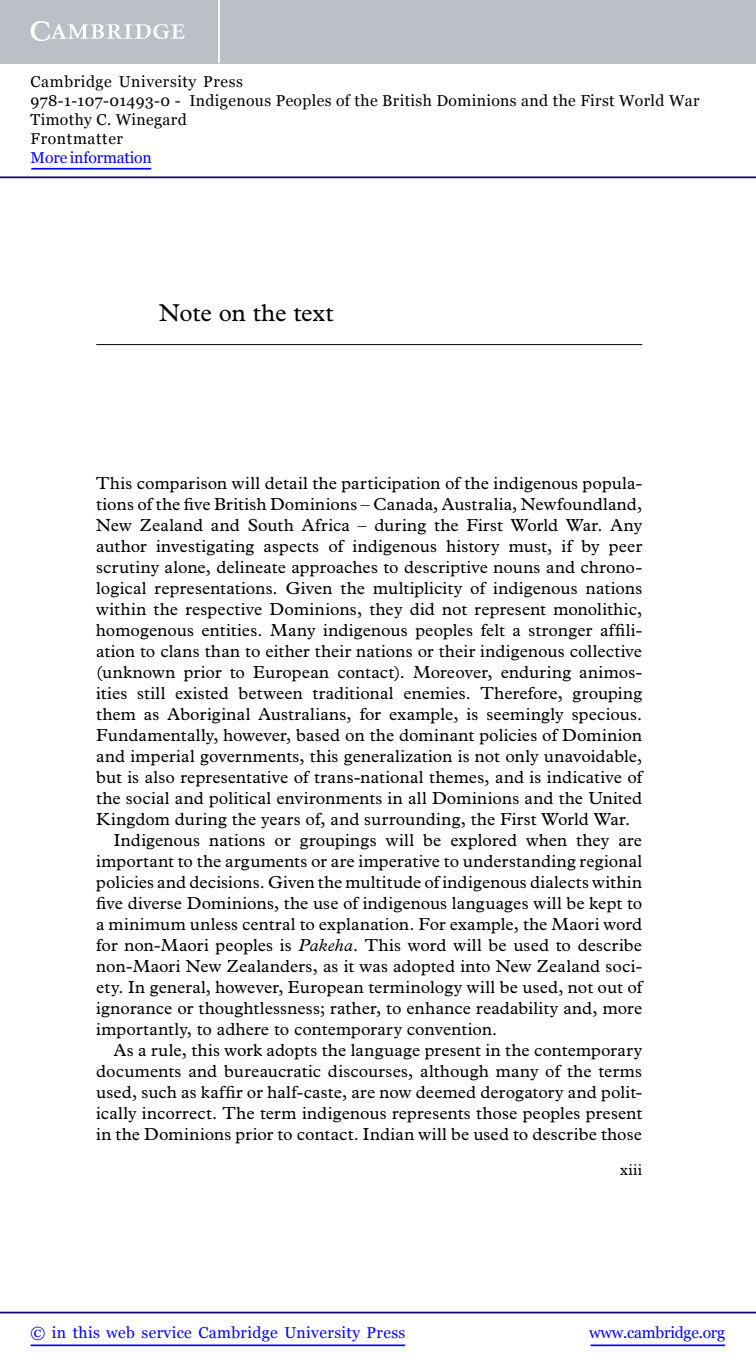
<style>
.page{position:relative;width:756px;height:1371px;background:#fff}
.page>*{position:absolute;margin:0;border:0;box-sizing:border-box;transform-origin:0 0}
.t1{font:24.5px "Plantin Std";letter-spacing:-.01em;color:#000}
.t2{font:17.5px "Plantin Std";letter-spacing:.01em;color:#000}
.t3{font:15.75px/18.9px "Georgia";letter-spacing:.025em;color:#000}
.t4{font:15.75px "Georgia";letter-spacing:.025em;color:#00f}
.t5{font:15.75px "Georgia";letter-spacing:-.015em;color:#00f}
.t6{font:15.75px "Georgia";letter-spacing:-.01em;color:#00f}
.t7{font:15.75px "Plantin Std";color:#000}
.s1{font-style:italic}
</style>
<div class="page">
<hr style="left:591px;top:1344px;width:134px;height:1px;background:#00f">
<hr style="left:0;top:1311px;width:756px;height:2px;background:#150666">
<hr style="left:31px;top:1344px;width:374px;height:1px;background:#00f">
<div style="left:0;top:0;width:756px;height:63px;background:#bac0c6"></div>
<svg style="left:31px;top:21px;width:154px;height:20px"></svg>
<hr style="left:218px;top:0;width:2px;height:63px;background:#fff">
<hr style="left:0;top:176px;width:756px;height:2px;background:#150666">
<hr style="left:31px;top:168px;width:120px;height:1px;background:#00f">
<hr style="left:96px;top:344px;width:546px;height:1px;background:#000">
<p class="t3" style="left:31px;top:72px;width:671px">Cambridge University Press<br>978-1-107-01493-0 - Indigenous Peoples of the British Dominions and the First World War Timothy C. Winegard<br>Frontmatter</p>
<p class="t6" style="left:31px;top:148px;width:123px">More information</p>
<p class="t1" style="left:159px;top:298px;width:176px">Note on the text</p>
<p class="t2" style="left:96px;top:472px;width:547px">This comparison will detail the participation of the indigenous popula-</p>
<p class="t2" style="left:96px;top:493px;width:548px">tions of the five British Dominions – Canada, Australia, Newfoundland,</p>
<p class="t2" style="left:96px;top:514px;width:547px">New Zealand and South Africa – during the First World War. Any</p>
<p class="t2" style="left:96px;top:535px;width:547px">author investigating aspects of indigenous history must, if by peer</p>
<p class="t2" style="left:96px;top:556px;width:547px">scrutiny alone, delineate approaches to descriptive nouns and chrono-</p>
<p class="t2" style="left:96px;top:577px;width:548px">logical representations. Given the multiplicity of indigenous nations</p>
<p class="t2" style="left:96px;top:598px;width:547px">within the respective Dominions, they did not represent monolithic,</p>
<p class="t2" style="left:96px;top:619px;width:547px">homogenous entities. Many indigenous peoples felt a stronger affili-</p>
<p class="t2" style="left:96px;top:640px;width:547px">ation to clans than to either their nations or their indigenous collective</p>
<p class="t2" style="left:96px;top:661px;width:547px">(unknown prior to European contact). Moreover, enduring animos-</p>
<p class="t2" style="left:96px;top:682px;width:547px">ities still existed between traditional enemies. Therefore, grouping</p>
<p class="t2" style="left:96px;top:703px;width:547px">them as Aboriginal Australians, for example, is seemingly specious.</p>
<p class="t2" style="left:96px;top:724px;width:547px">Fundamentally, however, based on the dominant policies of Dominion</p>
<p class="t2" style="left:96px;top:745px;width:547px">and imperial governments, this generalization is not only unavoidable,</p>
<p class="t2" style="left:96px;top:766px;width:548px">but is also representative of trans-national themes, and is indicative of</p>
<p class="t2" style="left:96px;top:787px;width:547px">the social and political environments in all Dominions and the United</p>
<p class="t2" style="left:96px;top:808px;width:536px">Kingdom during the years of, and surrounding, the First World War.</p>
<p class="t2" style="left:114px;top:829px;width:530px">Indigenous nations or groupings will be explored when they are</p>
<p class="t2" style="left:96px;top:850px;width:547px">important to the arguments or are imperative to understanding regional</p>
<p class="t2" style="left:96px;top:871px;width:548px">policies and decisions. Given the multitude of indigenous dialects within</p>
<p class="t2" style="left:96px;top:892px;width:547px">five diverse Dominions, the use of indigenous languages will be kept to</p>
<p class="t2" style="left:96px;top:913px;width:547px">a minimum unless central to explanation. For example, the Maori word</p>
<p class="t2" style="left:96px;top:934px;width:547px">for non-Maori peoples is <span class="s1">Pakeha</span>. This word will be used to describe</p>
<p class="t2" style="left:96px;top:955px;width:547px">non-Maori New Zealanders, as it was adopted into New Zealand soci-</p>
<p class="t2" style="left:96px;top:976px;width:547px">ety. In general, however, European terminology will be used, not out of</p>
<p class="t2" style="left:96px;top:997px;width:547px">ignorance or thoughtlessness; rather, to enhance readability and, more</p>
<p class="t2" style="left:96px;top:1018px;width:403px">importantly, to adhere to contemporary convention.</p>
<p class="t2" style="left:114px;top:1039px;width:530px">As a rule, this work adopts the language present in the contemporary</p>
<p class="t2" style="left:96px;top:1060px;width:547px">documents and bureaucratic discourses, although many of the terms</p>
<p class="t2" style="left:96px;top:1081px;width:547px">used, such as kaffir or half-caste, are now deemed derogatory and polit-</p>
<p class="t2" style="left:96px;top:1102px;width:547px">ically incorrect. The term indigenous represents those peoples present</p>
<p class="t2" style="left:96px;top:1123px;width:547px">in the Dominions prior to contact. Indian will be used to describe those</p>
<p class="t7" style="left:620px;top:1160px;width:24px">xiii</p>
<p class="t4" style="left:31px;top:1323px;width:376px">© in this web service Cambridge University Press</p>
<p class="t5" style="left:589px;top:1323px;width:137px">www.cambridge.org</p>
</div>
